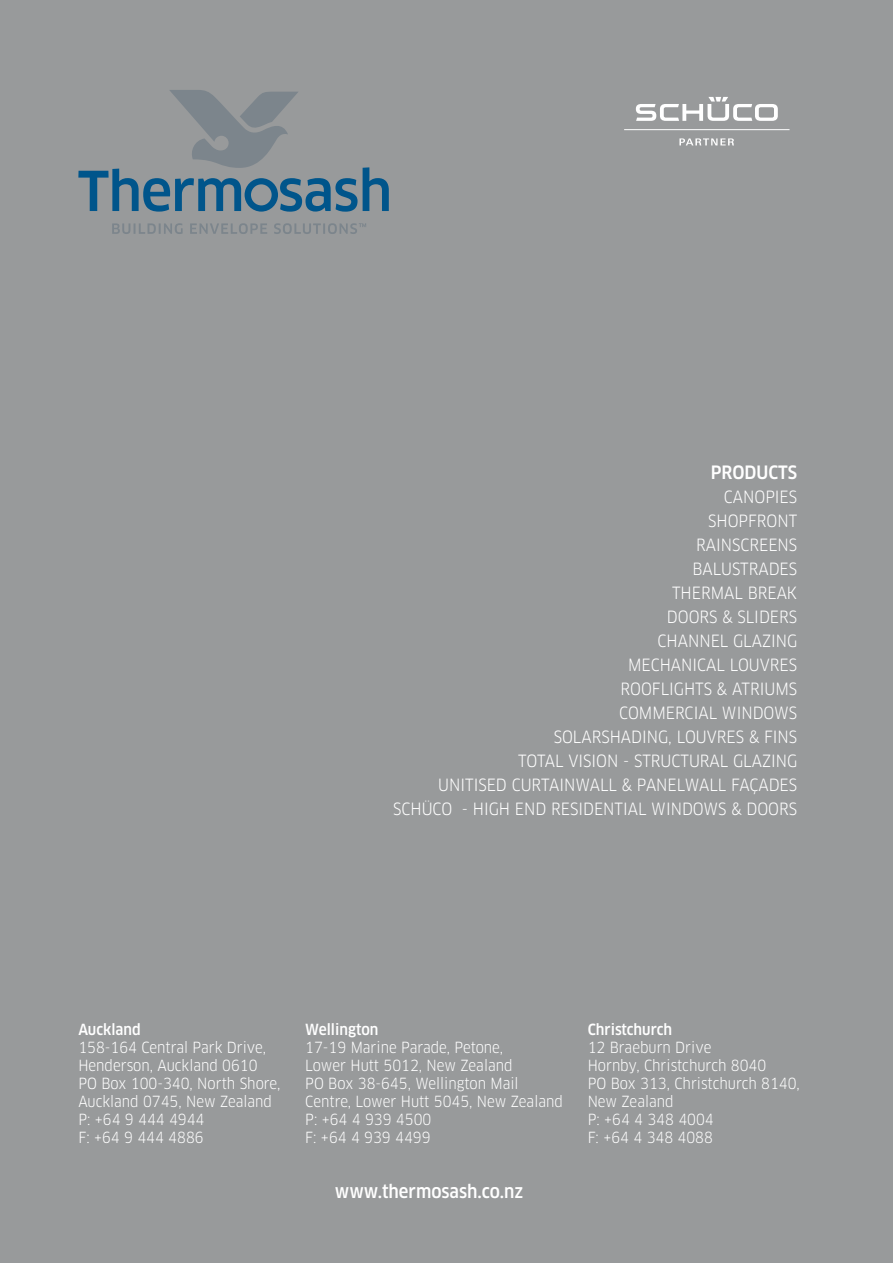
<style>
.page{position:relative;width:893px;height:1263px;background:#989a9b}
.page>*{position:absolute;margin:0;border:0;box-sizing:border-box;transform-origin:0 0}
.Paragraph_Style_Normal{font:500 18px "Clan Pro Narr";color:#fff}
.t1{font:16.5px "Clan Pro Narr";color:#fff}
.Paragraph_Style_Normal-2{font:15px/18px "Clan Pro Narr";color:#fff}
.Paragraph_Style_Normal-3{font:500 15px "Clan Pro Narr";color:#fff}
</style>
<div class="page">
<svg style="left:112px;top:223px;width:254px;height:11px"></svg>
<svg style="left:78px;top:90px;width:311px;height:122px"></svg>
<svg style="left:636px;top:97px;width:142px;height:24px"></svg>
<hr style="left:624px;top:129px;width:165px;height:1px;background:#fff">
<svg style="left:679px;top:138px;width:55px;height:7px"></svg>
<p class="Paragraph_Style_Normal" style="left:711px;top:462px;width:88px">PRODUCTS</p>
<p class="t1" style="left:724px;top:487px;width:75px">CANOPIES</p>
<p class="t1" style="left:708px;top:511px;width:91px">SHOPFRONT</p>
<p class="t1" style="left:696px;top:535px;width:103px">RAINSCREENS</p>
<p class="t1" style="left:692px;top:559px;width:106px">BALUSTRADES</p>
<p class="t1" style="left:672px;top:583px;width:127px">THERMAL BREAK</p>
<p class="t1" style="left:667px;top:607px;width:132px">DOORS &amp; SLIDERS</p>
<p class="t1" style="left:658px;top:631px;width:141px">CHANNEL GLAZING</p>
<p class="t1" style="left:628px;top:655px;width:171px">MECHANICAL LOUVRES</p>
<p class="t1" style="left:621px;top:679px;width:178px">ROOFLIGHTS &amp; ATRIUMS</p>
<p class="t1" style="left:619px;top:703px;width:179px">COMMERCIAL WINDOWS</p>
<p class="t1" style="left:554px;top:727px;width:245px">SOLARSHADING, LOUVRES &amp; FINS</p>
<p class="t1" style="left:518px;top:751px;width:280px">TOTAL VISION - STRUCTURAL GLAZING</p>
<p class="t1" style="left:438px;top:775px;width:360px">UNITISED CURTAINWALL &amp; PANELWALL FAÇADES</p>
<p class="t1" style="left:393px;top:799px;width:406px">SCHÜCO - HIGH END RESIDENTIAL WINDOWS &amp; DOORS</p>
<p class="Paragraph_Style_Normal-3" style="left:78px;top:1020px;width:64px">Auckland</p>
<p class="Paragraph_Style_Normal-2" style="left:78px;top:1038px;width:189px">158-164 Central Park Drive,<br>Henderson, Auckland 0610</p>
<p class="Paragraph_Style_Normal-2" style="left:78px;top:1074px;width:204px">PO Box 100-340, North Shore,</p>
<p class="Paragraph_Style_Normal-2" style="left:78px;top:1092px;width:195px">Auckland 0745, New Zealand</p>
<p class="Paragraph_Style_Normal-2" style="left:78px;top:1110px;width:128px">P: +64 9 444 4944</p>
<p class="Paragraph_Style_Normal-2" style="left:78px;top:1128px;width:127px">F: +64 9 444 4886</p>
<p class="Paragraph_Style_Normal-3" style="left:305px;top:1020px;width:75px">Wellington</p>
<p class="Paragraph_Style_Normal-2" style="left:305px;top:1038px;width:199px">17-19 Marine Parade, Petone,</p>
<p class="Paragraph_Style_Normal-2" style="left:305px;top:1056px;width:209px">Lower Hutt 5012, New Zealand</p>
<p class="Paragraph_Style_Normal-2" style="left:305px;top:1074px;width:215px">PO Box 38-645, Wellington Mail</p>
<p class="Paragraph_Style_Normal-2" style="left:305px;top:1092px;width:259px">Centre, Lower Hutt 5045, New Zealand</p>
<p class="Paragraph_Style_Normal-2" style="left:305px;top:1110px;width:128px">P: +64 4 939 4500</p>
<p class="Paragraph_Style_Normal-2" style="left:305px;top:1128px;width:127px">F: +64 4 939 4499</p>
<p class="Paragraph_Style_Normal" style="left:335px;top:1181px;width:190px">www.thermosash.co.nz</p>
<p class="Paragraph_Style_Normal-3" style="left:588px;top:1020px;width:86px">Christchurch</p>
<p class="Paragraph_Style_Normal-2" style="left:588px;top:1038px;width:125px">12 Braeburn Drive</p>
<p class="Paragraph_Style_Normal-2" style="left:588px;top:1056px;width:180px">Hornby, Christchurch 8040</p>
<p class="Paragraph_Style_Normal-2" style="left:588px;top:1074px;width:214px">PO Box 313, Christchurch 8140,</p>
<p class="Paragraph_Style_Normal-2" style="left:588px;top:1092px;width:87px">New Zealand</p>
<p class="Paragraph_Style_Normal-2" style="left:588px;top:1110px;width:128px">P: +64 4 348 4004</p>
<p class="Paragraph_Style_Normal-2" style="left:588px;top:1128px;width:127px">F: +64 4 348 4088</p>
</div>
